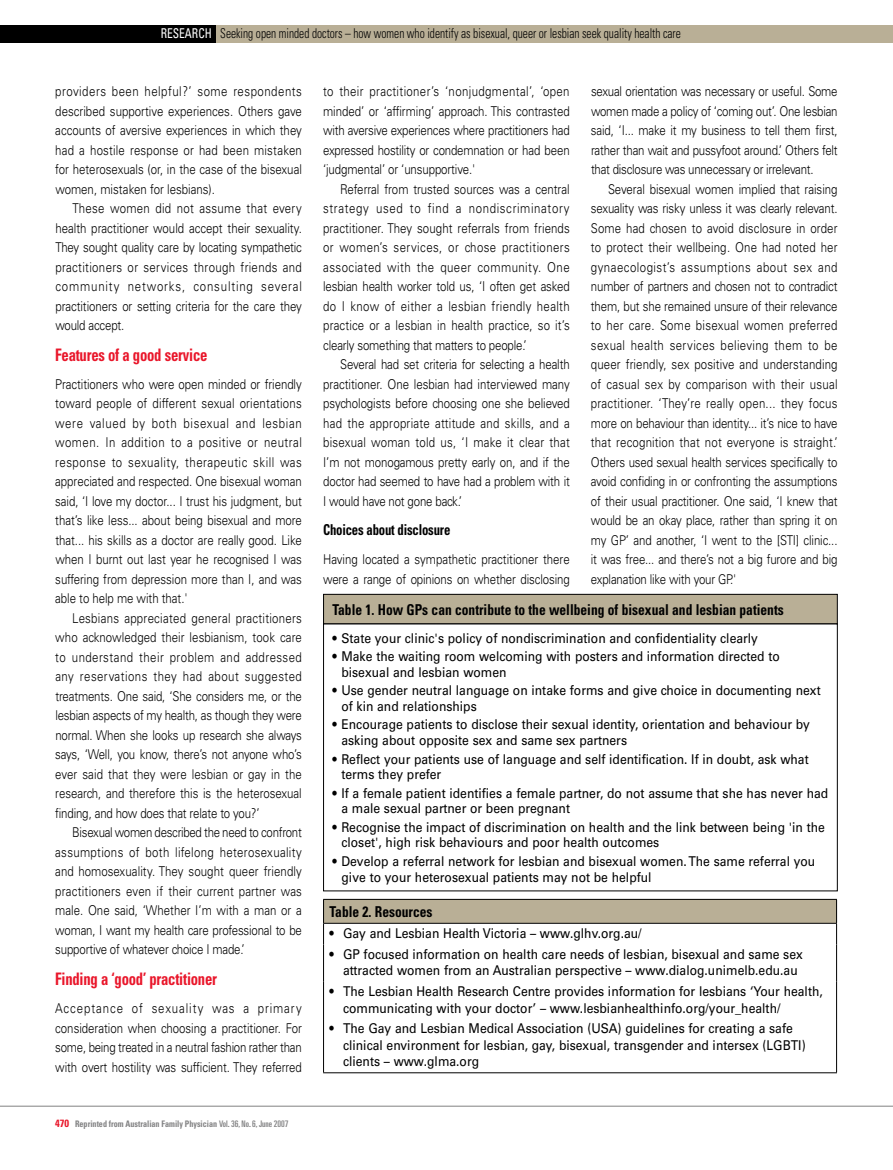
<style>
.page{position:relative;width:893px;height:1170px;background:#fff}
.page>*{position:absolute;margin:0;border:0;box-sizing:border-box;transform-origin:0 0}
.t1{font:700 condensed 17.25px "Univers LT";letter-spacing:-.015em;color:#e9162a;scale:.85 1}
.t2{font:700 condensed 15px "Univers LT";color:#000;scale:.9 1}
.t3{font:700 condensed 15px "Univers LT";color:#000;scale:.85 1}
.t4{font:300 13.5px/19.5px "Univers LT";letter-spacing:-.01em;color:#000;text-align:justify;scale:.85 1}
.t5{font:13.5px/15.8px "Univers LT";color:#000;scale:.9 1}
.t6{font:300 condensed 13.5px "Univers LT";color:#000;scale:.85 1}
.t7{font:condensed 13.5px "Univers LT";color:#fff;scale:.85 1}
.t8{font:700 condensed 9px "Univers LT";color:#818182;scale:.9 1}
.s1{font-size:10.5px;color:#e9162a}
.s2{font-weight:400;font-stretch:ultra-condensed}
</style>
<div class="page">
<hr style="left:0;top:1105px;width:893px;height:1px;background:#818182">
<div style="left:216px;top:26px;width:677px;height:17px;background:#b9af96"></div>
<div style="left:0;top:26px;width:216px;height:17px;background:#000"></div>
<div style="left:324px;top:899px;width:513px;height:24px;background:#b9af96"></div>
<hr style="left:323px;top:898px;width:514px;height:1px;background:#000">
<hr style="left:323px;top:922px;width:514px;height:1px;background:#000">
<svg style="left:323px;top:899px;width:1px;height:45px"></svg>
<svg style="left:836px;top:899px;width:1px;height:45px"></svg>
<hr style="left:323px;top:944px;width:1px;height:37px;background:#000">
<hr style="left:836px;top:944px;width:1px;height:37px;background:#000">
<hr style="left:323px;top:981px;width:1px;height:37px;background:#000">
<hr style="left:836px;top:981px;width:1px;height:37px;background:#000">
<hr style="left:323px;top:1018px;width:1px;height:54px;background:#000">
<hr style="left:836px;top:1018px;width:1px;height:54px;background:#000">
<hr style="left:323px;top:1072px;width:514px;height:1px;background:#000">
<div style="left:324px;top:594px;width:513px;height:30px;background:#b9af96"></div>
<div style="left:323px;top:594px;width:515px;height:30px;border:1px solid #000"></div>
<div style="left:323px;top:623px;width:515px;height:268px;border:1px solid #000"></div>
<p class="t7" style="left:161px;top:25px;width:62px">RESEARCH</p>
<p class="t6" style="left:220px;top:25px;width:543px">Seeking open minded doctors – how women who identify as bisexual, queer or lesbian seek quality health care</p>
<p class="t4" style="left:55px;top:82px;width:292px">providers been helpful?’ some respondents described supportive experiences. Others gave accounts of aversive experiences in which they had a hostile response or had been mistaken for heterosexuals (or, in the case of the bisexual women, mistaken for lesbians).</p>
<p class="t4" style="left:55px;top:198px;width:292px;text-indent:17px">These women did not assume that every health practitioner would accept their sexuality.<br>They sought quality care by locating sympathetic practitioners or services through friends and community networks, consulting several practitioners or setting criteria for the care they would accept.</p>
<p class="t1" style="left:55px;top:344px;width:181px">Features of a good service</p>
<p class="t4" style="left:55px;top:374px;width:292px">Practitioners who were open minded or friendly toward people of different sexual orientations were valued by both bisexual and lesbian women. In addition to a positive or neutral response to sexuality, therapeutic skill was appreciated and respected. One bisexual woman said, ‘I love my doctor... I trust his judgment, but that’s like less... about being bisexual and more that... his skills as a doctor are really good. Like when I burnt out last year he recognised I was suffering from depression more than I, and was able to help me with that.'</p>
<p class="t4" style="left:55px;top:608px;width:292px;text-indent:17px">Lesbians appreciated general practitioners who acknowledged their lesbianism, took care to understand their problem and addressed any reservations they had about suggested treatments. One said, ‘She considers me, or the lesbian aspects of my health, as though they were normal. When she looks up research she always says, ‘Well, you know, there’s not anyone who’s ever said that they were lesbian or gay in the research, and therefore this is the heterosexual finding, and how does that relate to you?’</p>
<p class="t4" style="left:55px;top:822px;width:292px;text-indent:17px">Bisexual women described the need to confront assumptions of both lifelong heterosexuality and homosexuality. They sought queer friendly practitioners even if their current partner was male. One said, ‘Whether I’m with a man or a woman, I want my health care professional to be supportive of whatever choice I made.’</p>
<p class="t1" style="left:55px;top:968px;width:192px">Finding a ‘good’ practitioner</p>
<p class="t4" style="left:55px;top:998px;width:292px">Acceptance of sexuality was a primary consideration when choosing a practitioner. For some, being treated in a neutral fashion rather than with overt hostility was sufficient. They referred</p>
<p class="t8" style="left:55px;top:1118px;width:261px"><span class="s1">470</span> Reprinted from Australian Family Physician <span class="s2">Vol. 36, No. 6, June 2007</span></p>
<p class="t4" style="left:323px;top:81px;width:292px">to their practitioner’s ‘nonjudgmental’, ‘open minded’ or ‘affirming’ approach. This contrasted with aversive experiences where practitioners had expressed hostility or condemnation or had been ‘judgmental’ or ‘unsupportive.'</p>
<p class="t4" style="left:323px;top:179px;width:292px;text-indent:17px">Referral from trusted sources was a central strategy used to find a nondiscriminatory practitioner. They sought referrals from friends or women’s services, or chose practitioners associated with the queer community. One lesbian health worker told us, ‘I often get asked do I know of either a lesbian friendly health practice or a lesbian in health practice, so it’s clearly something that matters to people.’</p>
<p class="t4" style="left:323px;top:354px;width:292px;text-indent:17px">Several had set criteria for selecting a health practitioner. One lesbian had interviewed many psychologists before choosing one she believed had the appropriate attitude and skills, and a bisexual woman told us, ‘I make it clear that I’m not monogamous pretty early on, and if the doctor had seemed to have had a problem with it I would have not gone back.’</p>
<p class="t3" style="left:323px;top:521px;width:151px">Choices about disclosure</p>
<p class="t4" style="left:323px;top:550px;width:292px">Having located a sympathetic practitioner there were a range of opinions on whether disclosing</p>
<p class="t4" style="left:591px;top:82px;width:292px">sexual orientation was necessary or useful. Some women made a policy of ‘coming out’. One lesbian said, ‘I... make it my business to tell them first, rather than wait and pussyfoot around.’ Others felt that disclosure was unnecessary or irrelevant.</p>
<p class="t4" style="left:591px;top:179px;width:292px;text-indent:17px">Several bisexual women implied that raising sexuality was risky unless it was clearly relevant.<br>Some had chosen to avoid disclosure in order to protect their wellbeing. One had noted her gynaecologist’s assumptions about sex and number of partners and chosen not to contradict them, but she remained unsure of their relevance to her care. Some bisexual women preferred sexual health services believing them to be queer friendly, sex positive and understanding of casual sex by comparison with their usual practitioner. ‘They’re really open... they focus more on behaviour than identity... it’s nice to have that recognition that not everyone is straight.’ Others used sexual health services specifically to avoid confiding in or confronting the assumptions of their usual practitioner. One said, ‘I knew that would be an okay place, rather than spring it on my GP’ and another, ‘I went to the [STI] clinic... it was free... and there’s not a big furore and big explanation like with your GP.'</p>
<p class="t2" style="left:332px;top:600px;width:503px">Table 1. How GPs can contribute to the wellbeing of bisexual and lesbian patients</p>
<p class="t5" style="left:332px;top:630px;width:474px">• State your clinic's policy of nondiscrimination and confidentiality clearly</p>
<p class="t5" style="left:341px;top:648px;width:489px;text-indent:-9px">• Make the waiting room welcoming with posters and information directed to bisexual and lesbian women</p>
<p class="t5" style="left:341px;top:682px;width:534px;text-indent:-9px">• Use gender neutral language on intake forms and give choice in documenting next of kin and relationships</p>
<p class="t5" style="left:341px;top:716px;width:522px;text-indent:-9px">• Encourage patients to disclose their sexual identity, orientation and behaviour by asking about opposite sex and same sex partners</p>
<p class="t5" style="left:341px;top:750px;width:521px;text-indent:-9px">• Reflect your patients use of language and self identification. If in doubt, ask what terms they prefer</p>
<p class="t5" style="left:341px;top:785px;width:542px;text-indent:-9px">• If a female patient identifies a female partner, do not assume that she has never had a male sexual partner or been pregnant</p>
<p class="t5" style="left:341px;top:819px;width:539px;text-indent:-9px">• Recognise the impact of discrimination on health and the link between being 'in the closet', high risk behaviours and poor health outcomes</p>
<p class="t5" style="left:341px;top:853px;width:528px;text-indent:-9px">• Develop a referral network for lesbian and bisexual women. The same referral you give to your heterosexual patients may not be helpful</p>
<p class="t2" style="left:330px;top:902px;width:116px">Table 2. Resources</p>
<p class="t5" style="left:330px;top:925px;width:348px">• Gay and Lesbian Health Victoria – www.glhv.org.au/</p>
<p class="t5" style="left:343px;top:945px;width:512px;line-height:16.5px;text-indent:-14px">• GP focused information on health care needs of lesbian, bisexual and same sex attracted women from an Australian perspective – www.dialog.unimelb.edu.au</p>
<p class="t5" style="left:343px;top:983px;width:535px;line-height:16.5px;text-indent:-13px">• The Lesbian Health Research Centre provides information for lesbians ‘Your health, communicating with your doctor’ – www.lesbianhealthinfo.org/your_health/</p>
<p class="t5" style="left:343px;top:1020px;width:516px;line-height:16.5px;text-indent:-13px">• The Gay and Lesbian Medical Association (USA) guidelines for creating a safe clinical environment for lesbian, gay, bisexual, transgender and intersex (LGBTI) clients – www.glma.org</p>
</div>
